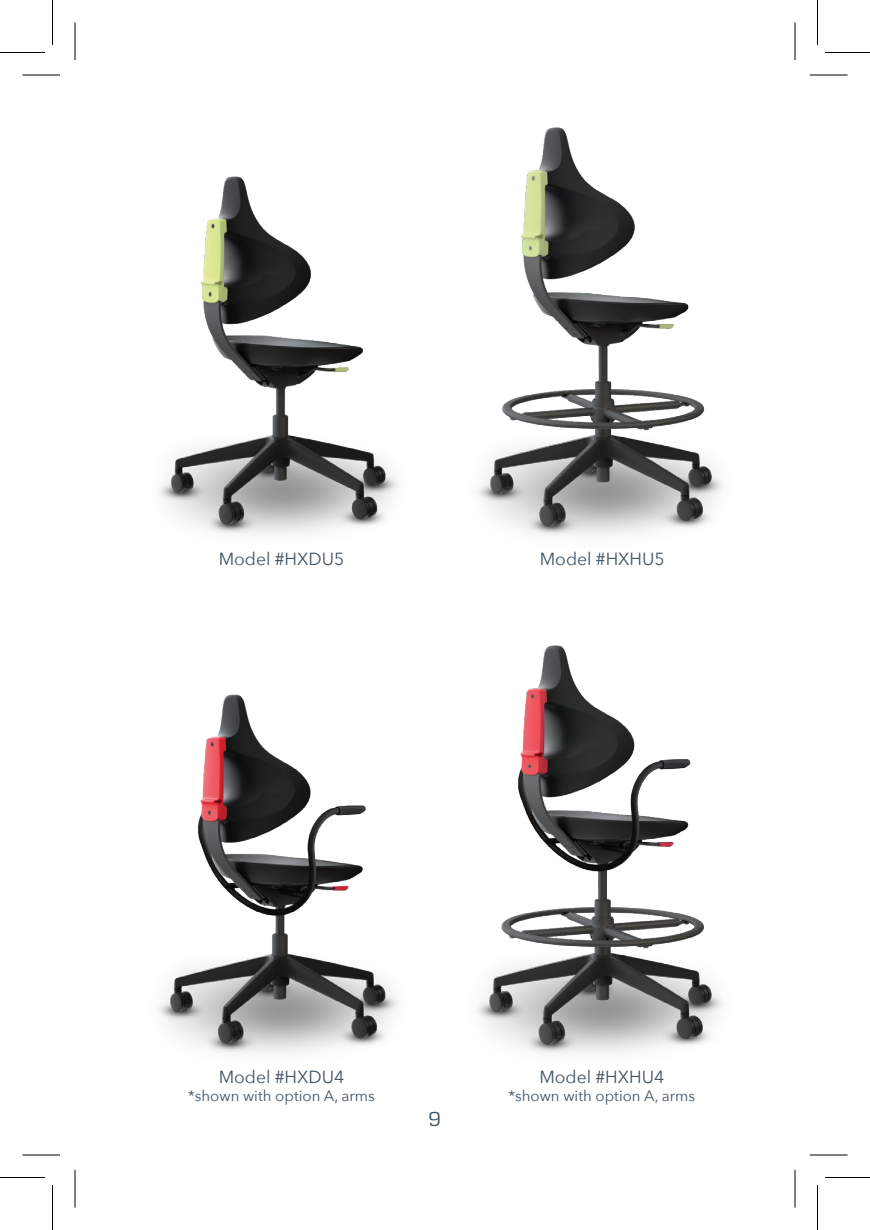
<style>
.page{position:relative;width:870px;height:1230px;background:#fff}
.page>*{position:absolute;margin:0;border:0;box-sizing:border-box;transform-origin:0 0}
.t1{font:20px "Quadon";color:#405364}
.t2{font:17.5px "Avenir Next";color:#405364}
.t3{font:15px "Avenir Next";color:#405364}
</style>
<div class="page">
<img style="left:478px;top:127px;width:245px;height:409px">
<img style="left:159px;top:176px;width:239px;height:358px">
<img style="left:477px;top:645px;width:246px;height:409px">
<img style="left:158px;top:694px;width:240px;height:359px">
<svg style="left:22px;top:74px;width:38px;height:1px"></svg>
<svg style="left:810px;top:74px;width:38px;height:1px"></svg>
<svg style="left:22px;top:1154px;width:38px;height:1px"></svg>
<svg style="left:810px;top:1154px;width:38px;height:1px"></svg>
<svg style="left:74px;top:22px;width:1px;height:38px"></svg>
<svg style="left:74px;top:1170px;width:1px;height:38px"></svg>
<svg style="left:794px;top:22px;width:1px;height:38px"></svg>
<svg style="left:794px;top:1170px;width:1px;height:38px"></svg>
<hr style="left:22px;top:75px;width:38px;height:1px;background:#000">
<hr style="left:810px;top:75px;width:38px;height:1px;background:#000">
<hr style="left:22px;top:1155px;width:38px;height:1px;background:#000">
<hr style="left:810px;top:1155px;width:38px;height:1px;background:#000">
<hr style="left:75px;top:22px;width:1px;height:38px;background:#000">
<hr style="left:75px;top:1170px;width:1px;height:38px;background:#000">
<hr style="left:795px;top:22px;width:1px;height:38px;background:#000">
<hr style="left:795px;top:1170px;width:1px;height:38px;background:#000">
<hr style="left:0;top:52px;width:45px;height:1px;background:#000">
<hr style="left:825px;top:52px;width:45px;height:1px;background:#000">
<hr style="left:0;top:1177px;width:45px;height:1px;background:#000">
<hr style="left:825px;top:1177px;width:45px;height:1px;background:#000">
<hr style="left:52px;top:0;width:1px;height:45px;background:#000">
<hr style="left:52px;top:1185px;width:1px;height:45px;background:#000">
<hr style="left:817px;top:0;width:1px;height:45px;background:#000">
<hr style="left:817px;top:1185px;width:1px;height:45px;background:#000">
<p class="t2" style="left:219px;top:545px;width:127px">Model #HXDU5</p>
<p class="t2" style="left:540px;top:545px;width:126px">Model #HXHU5</p>
<p class="t2" style="left:219px;top:1062px;width:127px">Model #HXDU4</p>
<p class="t3" style="left:188px;top:1083px;width:188px">*shown with option A, arms</p>
<p class="t1" style="left:429px;top:1108px;width:14px">9</p>
<p class="t2" style="left:539px;top:1062px;width:126px">Model #HXHU4</p>
<p class="t3" style="left:509px;top:1083px;width:188px">*shown with option A, arms</p>
</div>
